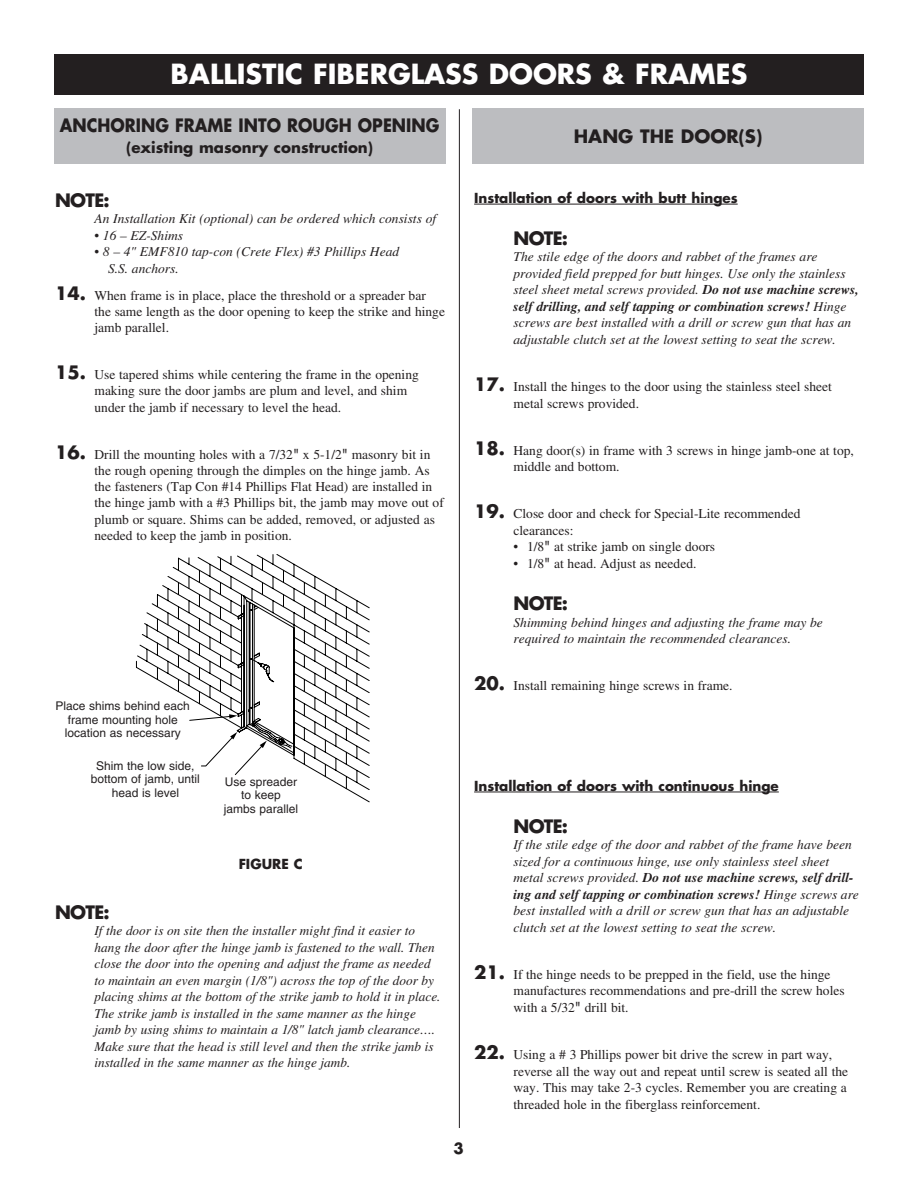
<style>
.page{position:relative;width:918px;height:1188px;background:#fff}
.page>*{position:absolute;margin:0;border:0;box-sizing:border-box;transform-origin:0 0}
.t1{font:700 27px "Futura";color:#fff}
.t2{font:700 18px "Futura";color:#231f20}
.t3{font:700 18px "Futura";color:#231f20;scale:.9 1}
.t4{font:700 15px "Futura";color:#231f20}
.t5{font:italic 13.5px/16.5px "Times";color:#231f20}
.t6{font:13.5px/16.2px "Times";color:#231f20}
.t7{font:700 13.5px "Futura";color:#231f20}
.t8{font:12px/13.5px "Helvetica";color:#231f20;text-align:center}
.s1{font-style:normal}
.s2{font-family:"Futura";font-weight:700;font-size:18px}
.s3{font-family:"Futura"}
.s4{font-weight:700}
</style>
<div class="page">
<hr style="left:459px;top:109px;width:1px;height:1019px;background:#231f20">
<div style="left:54px;top:54px;width:810px;height:40px;background:#231f20"></div>
<div style="left:54px;top:108px;width:391px;height:56px;background:#bcbdc0"></div>
<div style="left:472px;top:108px;width:392px;height:56px;background:#bcbdc0"></div>
<hr style="left:474px;top:204px;width:264px;height:1px;background:#231f20">
<hr style="left:474px;top:792px;width:305px;height:1px;background:#231f20">
<svg style="left:135px;top:554px;width:235px;height:249px"></svg>
<svg style="left:146px;top:575px;width:149px;height:201px"></svg>
<p class="t1" style="left:171px;top:56px;width:578px">BALLISTIC FIBERGLASS DOORS &amp; FRAMES</p>
<p class="t3" style="left:60px;top:114px;width:423px">ANCHORING FRAME INTO ROUGH OPENING</p>
<p class="t4" style="left:126px;top:138px;width:249px">(existing masonry construction)</p>
<p class="t2" style="left:574px;top:124px;width:190px">HANG THE DOOR(S)</p>
<p class="t2" style="left:55px;top:188px;width:56px">NOTE:</p>
<p class="t5" style="left:94px;top:210px;width:343px">An Installation Kit (optional) can be ordered which consists of</p>
<p class="t5" style="left:95px;top:227px;width:90px"><span class="s1">•</span> 16 – EZ-Shims</p>
<p class="t5" style="left:108px;top:243px;width:293px;text-indent:-13px">• 8 – 4" EMF810 tap-con (Crete Flex) #3 Phillips Head<br>S.S. anchors.</p>
<p class="t6" style="left:94px;top:287px;width:352px;text-indent:-39px"><span class="s2">14.</span> When frame is in place, place the threshold or a spreader bar the same length as the door opening to keep the strike and hinge jamb parallel.</p>
<p class="t6" style="left:94px;top:366px;width:326px;text-indent:-39px"><span class="s2">15.</span> Use tapered shims while centering the frame in the opening making sure the door jambs are plum and level, and shim under the jamb if necessary to level the head.</p>
<p class="t6" style="left:94px;top:446px;width:351px;text-indent:-39px"><span class="s2">16.</span> Drill the mounting holes with a 7/32<span class="s3">"</span> x 5-1/2<span class="s3">"</span> masonry bit in the rough opening through the dimples on the hinge jamb. As the fasteners (Tap Con #14 Phillips Flat Head) are installed in the hinge jamb with a #3 Phillips bit, the jamb may move out of plumb or square. Shims can be added, removed, or adjusted as needed to keep the jamb in position.</p>
<p class="t8" style="left:56px;top:699px;width:136px">Place shims behind each frame mounting hole location as necessary</p>
<p class="t8" style="left:91px;top:759px;width:111px">Shim the low side, bottom of jamb, until head is level</p>
<p class="t8" style="left:225px;top:775px;width:74px">Use spreader</p>
<p class="t8" style="left:241px;top:788px;width:41px">to keep</p>
<p class="t8" style="left:224px;top:802px;width:76px">jambs parallel</p>
<p class="t7" style="left:239px;top:855px;width:66px">FIGURE C</p>
<p class="t2" style="left:55px;top:900px;width:56px">NOTE:</p>
<p class="t5" style="left:94px;top:922px;width:348px">If the door is on site then the installer might find it easier to hang the door after the hinge jamb is fastened to the wall. Then close the door into the opening and adjust the frame as needed to maintain an even margin (1/8") across the top of the door by placing shims at the bottom of the strike jamb to hold it in place.<br>The strike jamb is installed in the same manner as the hinge jamb by using shims to maintain a 1/8" latch jamb clearance….<br>Make sure that the head is still level and then the strike jamb is installed in the same manner as the hinge jamb.</p>
<p class="t7" style="left:474px;top:189px;width:265px">Installation of doors with butt hinges</p>
<p class="t2" style="left:514px;top:226px;width:56px">NOTE:</p>
<p class="t5" style="left:514px;top:249px;width:347px">The stile edge of the doors and rabbet of the frames are provided field prepped for butt hinges. Use only the stainless steel sheet metal screws provided. <span class="s4">Do not use machine screws, self drilling, and self tapping or combination screws!</span> Hinge screws are best installed with a drill or screw gun that has an adjustable clutch set at the lowest setting to seat the screw.</p>
<p class="t6" style="left:514px;top:378px;width:320px;text-indent:-39px"><span class="s2">17.</span> Install the hinges to the door using the stainless steel sheet metal screws provided.</p>
<p class="t6" style="left:514px;top:442px;width:342px;text-indent:-39px"><span class="s2">18.</span> Hang door(s) in frame with 3 screws in hinge jamb-one at top, middle and bottom.</p>
<p class="t6" style="left:514px;top:506px;width:288px;text-indent:-39px"><span class="s2">19.</span> Close door and check for Special-Lite recommended clearances:</p>
<p class="t6" style="left:514px;top:539px;width:203px">• 1/8<span class="s3">"</span> at strike jamb on single doors</p>
<p class="t6" style="left:514px;top:555px;width:184px">• 1/8<span class="s3">"</span> at head. Adjust as needed.</p>
<p class="t2" style="left:514px;top:591px;width:56px">NOTE:</p>
<p class="t5" style="left:514px;top:614px;width:311px">Shimming behind hinges and adjusting the frame may be required to maintain the recommended clearances.</p>
<p class="t6" style="left:474px;top:678px;width:260px"><span class="s2">20.</span> Install remaining hinge screws in frame.</p>
<p class="t7" style="left:474px;top:777px;width:306px">Installation of doors with continuous hinge</p>
<p class="t2" style="left:514px;top:814px;width:56px">NOTE:</p>
<p class="t5" style="left:514px;top:836px;width:347px">If the stile edge of the door and rabbet of the frame have been sized for a continuous hinge, use only stainless steel sheet metal screws provided. <span class="s4">Do not use machine screws, self drill&shy;ing and self tapping or combination screws!</span> Hinge screws are best installed with a drill or screw gun that has an adjustable clutch set at the lowest setting to seat the screw.</p>
<p class="t6" style="left:514px;top:966px;width:333px;text-indent:-39px"><span class="s2">21.</span> If the hinge needs to be prepped in the field, use the hinge manufactures recommendations and pre-drill the screw holes with a 5/32<span class="s3">"</span> drill bit.</p>
<p class="t6" style="left:514px;top:1046px;width:336px;text-indent:-39px"><span class="s2">22.</span> Using a # 3 Phillips power bit drive the screw in part way, reverse all the way out and repeat until screw is seated all the way. This may take 2-3 cycles. Remember you are creating a threaded hole in the fiberglass reinforcement.</p>
<p class="t4" style="left:454px;top:1139px;width:12px">3</p>
</div>
